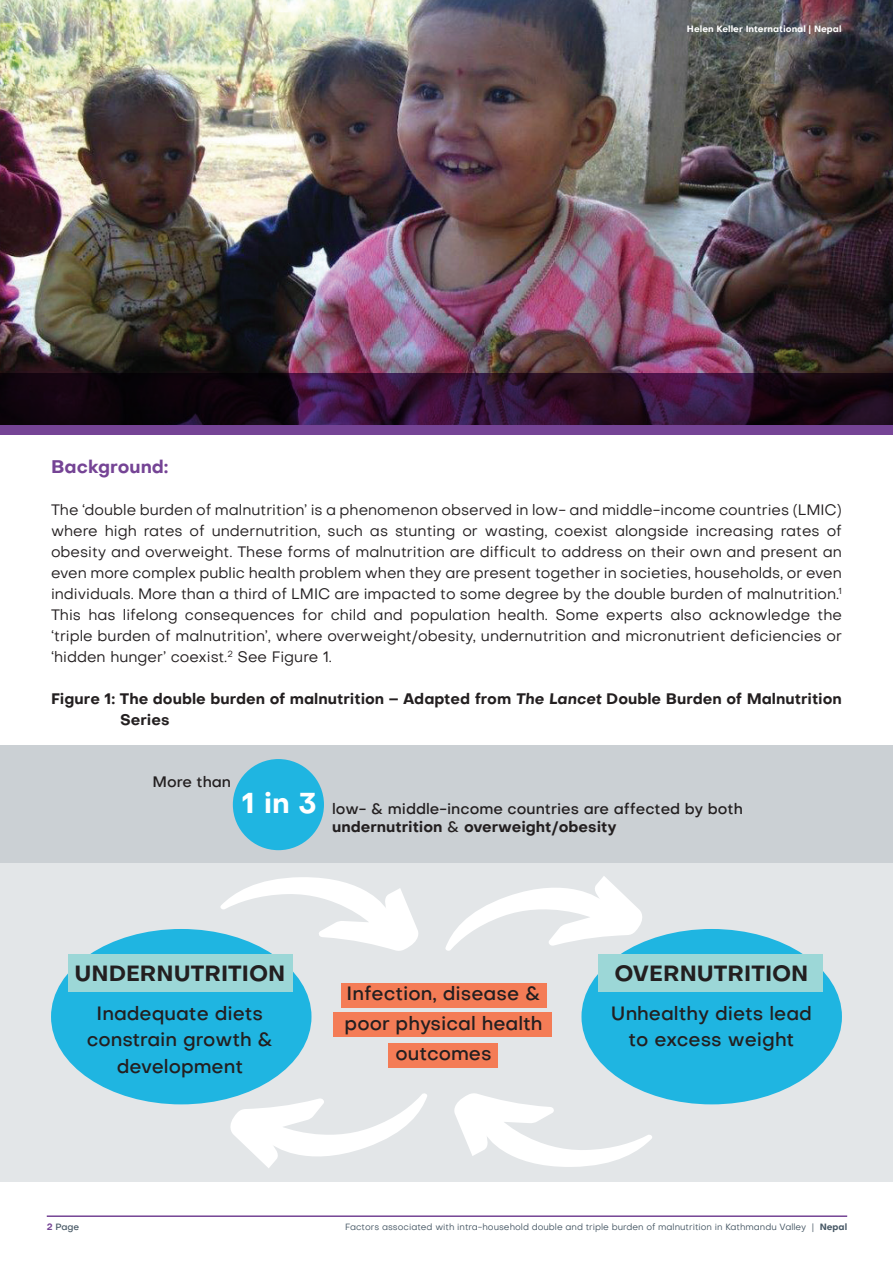
<style>
.page{position:relative;width:893px;height:1263px;background:#fff}
.page>*{position:absolute;margin:0;border:0;box-sizing:border-box;transform-origin:0 0}
.t1{font:700 21.6px "Objective";color:#231f20}
.t2{font:500 19.05px/26.7px "Objective";color:#231f20;text-align:center}
.t3{font:700 18px "Objective";color:#754495}
.t4{font:15px/21px "Objective";color:#231f20;text-align:justify}
.t5{font:700 15px/21px "Objective";color:#231f20}
.t6{font:500 15px/18px "Objective";color:#231f20}
.t7{font:9px "Objective";color:#475865}
.t8{font:700 9px "Objective";color:#fff}
.t9{font:500 9px "Objective";color:#475865}
.s1{font-style:italic}
.s2{font-weight:700;font-size:28.35px;color:#fff}
.s3{font-weight:700}
.s4{font-weight:700;color:#754495}
</style>
<div class="page">
<hr style="left:47px;top:1215px;width:800px;height:2px;background:#754495">
<div style="left:0;top:746px;width:893px;height:436px;background:#e3e6e8"></div>
<div style="left:0;top:746px;width:893px;height:117px;background:#cbd0d4"></div>
<img style="left:0;top:0;width:893px;height:373px">
<svg style="left:0;top:373px;width:893px;height:61px"></svg>
<div style="left:233px;top:759px;width:91px;height:91px;background:#1fb5e1;border-radius:50%"></div>
<div style="left:333px;top:1012px;width:219px;height:25px;background:#f47c56"></div>
<div style="left:388px;top:1043px;width:110px;height:25px;background:#f47c56"></div>
<div style="left:341px;top:983px;width:205px;height:24px;background:#f47c56"></div>
<div style="left:51px;top:929px;width:260px;height:175px;background:#1fb5e1;border-radius:50%"></div>
<div style="left:68px;top:955px;width:225px;height:37px;background:#9cd7d7"></div>
<div style="left:581px;top:929px;width:261px;height:175px;background:#1fb5e1;border-radius:50%"></div>
<div style="left:598px;top:955px;width:225px;height:37px;background:#9cd7d7"></div>
<svg style="left:219px;top:877px;width:199px;height:74px"></svg>
<svg style="left:445px;top:876px;width:203px;height:76px"></svg>
<svg style="left:454px;top:1093px;width:200px;height:74px"></svg>
<svg style="left:225px;top:1092px;width:202px;height:76px"></svg>
<p class="t8" style="left:687px;top:23px;width:156px">Helen Keller International | Nepal</p>
<p class="t3" style="left:51px;top:454px;width:119px">Background:</p>
<p class="t4" style="left:51px;top:500px;width:792px">The ‘double burden of malnutrition’ is a phenomenon observed in low- and middle-income countries (LMIC) where high rates of undernutrition, such as stunting or wasting, coexist alongside increasing rates of obesity and overweight. These forms of malnutrition are difficult to address on their own and present an even more complex public health problem when they are present together in societies, households, or even individuals. More than a third of LMIC are impacted to some degree by the double burden of malnutrition.<sup>1<br></sup>This has lifelong consequences for child and population health. Some experts also acknowledge the ‘triple burden of malnutrition’, where overweight/obesity, undernutrition and micronutrient deficiencies or ‘hidden hunger’ coexist.<sup>2</sup> See Figure 1.</p>
<p class="t5" style="left:120px;top:688px;width:723px;text-indent:-69px">Figure 1: The double burden of malnutrition – Adapted from <span class="s1">The Lancet</span> Double Burden of Malnutrition<br>Series</p>
<p class="t6" style="left:152px;top:772px;width:80px">More than</p>
<p class="t6" style="left:332px;top:799px;width:412px;text-indent:-90px"><span class="s2">1 in 3</span> low- &amp; middle-income countries are affected by both <span class="s3">undernutrition</span> &amp; <span class="s3">overweight/obesity</span></p>
<h1 class="t1" style="left:74px;top:957px;width:212px">UNDERNUTRITION</h1>
<p class="t2" style="left:87px;top:999px;width:188px">Inadequate diets constrain growth &amp; development</p>
<p class="t2" style="left:345px;top:978px;width:199px;line-height:30px">Infection, disease &amp; poor physical health outcomes</p>
<h1 class="t1" style="left:614px;top:957px;width:195px">OVERNUTRITION</h1>
<p class="t2" style="left:611px;top:999px;width:202px">Unhealthy diets lead to excess weight</p>
<p class="t9" style="left:47px;top:1220px;width:34px"><span class="s4">2</span> Page</p>
<p class="t7" style="left:345px;top:1221px;width:504px">Factors associated with intra-household double and triple burden of malnutrition in Kathmandu Valley | <span class="s3">Nepal</span></p>
</div>
